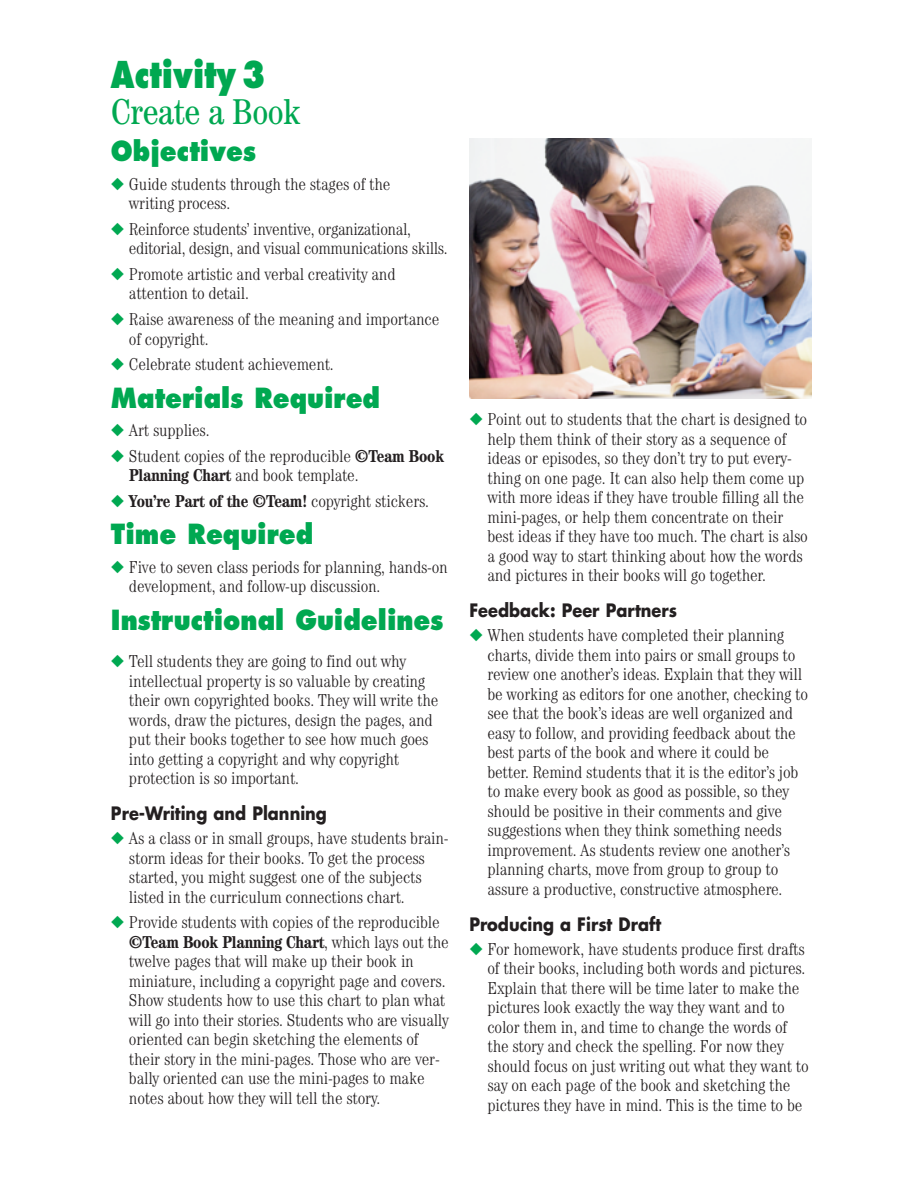
<style>
.page{position:relative;width:918px;height:1188px;background:#fff}
.page>*{position:absolute;margin:0;border:0;box-sizing:border-box;transform-origin:0 0}
.t1{font:condensed 36px "Century";letter-spacing:-.015em;color:#00a851}
.t2{font:800 36px "Futura";color:#00a851;scale:.8 1}
.t3{font:800 27px "Futura";color:#00a851;scale:.9 1}
.t4{font:700 18px "Futura";color:#231f20;scale:.9 1}
.t5{font:300 condensed 17.25px/19.5px "Century";letter-spacing:-.015em;color:#231f20}
.t6{font:700 condensed 17.25px "Century";letter-spacing:-.015em;color:#231f20}
.s1{color:#00a851}
.s2{font-weight:700}
.s3{font-weight:300}
</style>
<div class="page">
<img style="left:469px;top:139px;width:343px;height:259px">
<h1 class="t2" style="left:111px;top:58px;width:195px">Activity 3</h1>
<h1 class="t1" style="left:111px;top:99px;width:191px">Create a Book</h1>
<h2 class="t3" style="left:111px;top:139px;width:163px">Objectives</h2>
<p class="t5" style="left:129px;top:176px;width:263px;text-indent:-18px"><span class="s1">◆</span> Guide students through the stages of the writing process.</p>
<p class="t5" style="left:129px;top:221px;width:320px;text-indent:-18px"><span class="s1">◆</span> Reinforce students’ inventive, organizational, editorial, design, and visual communications skills.</p>
<p class="t5" style="left:129px;top:266px;width:268px;text-indent:-18px"><span class="s1">◆</span> Promote artistic and verbal creativity and attention to detail.</p>
<p class="t5" style="left:129px;top:311px;width:312px;text-indent:-18px"><span class="s1">◆</span> Raise awareness of the meaning and importance of copyright.</p>
<p class="t5" style="left:111px;top:356px;width:224px"><span class="s1">◆</span> Celebrate student achievement.</p>
<h2 class="t3" style="left:111px;top:386px;width:301px">Materials Required</h2>
<p class="t5" style="left:111px;top:422px;width:100px"><span class="s1">◆</span> Art supplies.</p>
<p class="t5" style="left:129px;top:447px;width:316px;text-indent:-18px"><span class="s1">◆</span> Student copies of the reproducible <span class="s2">©Team Book<br>Planning Chart</span> and book template.</p>
<p class="t6" style="left:111px;top:495px;width:320px"><span class="s1">◆</span> You’re Part of the ©Team! <span class="s3">copyright stickers.</span></p>
<h2 class="t3" style="left:111px;top:522px;width:226px">Time Required</h2>
<p class="t5" style="left:129px;top:559px;width:320px;text-indent:-18px"><span class="s1">◆</span> Five to seven class periods for planning, hands-on development, and follow-up discussion.</p>
<h2 class="t3" style="left:111px;top:608px;width:371px">Instructional Guidelines</h2>
<p class="t5" style="left:129px;top:653px;width:311px;text-indent:-18px"><span class="s1">◆</span> Tell students they are going to find out why intellectual property is so valuable by creating their own copyrighted books. They will write the words, draw the pictures, design the pages, and put their books together to see how much goes into getting a copyright and why copyright protection is so important.</p>
<p class="t4" style="left:111px;top:805px;width:241px">Pre-Writing and Planning</p>
<p class="t5" style="left:129px;top:830px;width:321px;text-indent:-18px"><span class="s1">◆</span> As a class or in small groups, have students brain&shy;storm ideas for their books. To get the process started, you might suggest one of the subjects listed in the curriculum connections chart.</p>
<p class="t5" style="left:129px;top:914px;width:321px;text-indent:-18px"><span class="s1">◆</span> Provide students with copies of the reproducible <span class="s2">©Team Book Planning Chart</span>, which lays out the twelve pages that will make up their book in miniature, including a copyright page and covers.<br>Show students how to use this chart to plan what will go into their stories. Students who are visually oriented can begin sketching the elements of their story in the mini-pages. Those who are ver&shy;bally oriented can use the mini-pages to make notes about how they will tell the story.</p>
<p class="t5" style="left:487px;top:411px;width:322px;text-indent:-18px"><span class="s1">◆</span> Point out to students that the chart is designed to help them think of their story as a sequence of ideas or episodes, so they don’t try to put every&shy;thing on one page. It can also help them come up with more ideas if they have trouble filling all the mini-pages, or help them concentrate on their best ideas if they have too much. The chart is also a good way to start thinking about how the words and pictures in their books will go together.</p>
<p class="t4" style="left:469px;top:602px;width:232px">Feedback: Peer Partners</p>
<p class="t5" style="left:487px;top:627px;width:322px;text-indent:-18px"><span class="s1">◆</span> When students have completed their planning charts, divide them into pairs or small groups to review one another’s ideas. Explain that they will be working as editors for one another, checking to see that the book’s ideas are well organized and easy to follow, and providing feedback about the best parts of the book and where it could be better. Remind students that it is the editor’s job to make every book as good as possible, so they should be positive in their comments and give suggestions when they think something needs improvement. As students review one another’s planning charts, move from group to group to assure a productive, constructive atmosphere.</p>
<p class="t4" style="left:469px;top:916px;width:215px">Producing a First Draft</p>
<p class="t5" style="left:487px;top:941px;width:323px;text-indent:-18px"><span class="s1">◆</span> For homework, have students produce first drafts of their books, including both words and pictures.<br>Explain that there will be time later to make the pictures look exactly the way they want and to color them in, and time to change the words of the story and check the spelling. For now they should focus on just writing out what they want to say on each page of the book and sketching the pictures they have in mind. This is the time to be</p>
</div>
